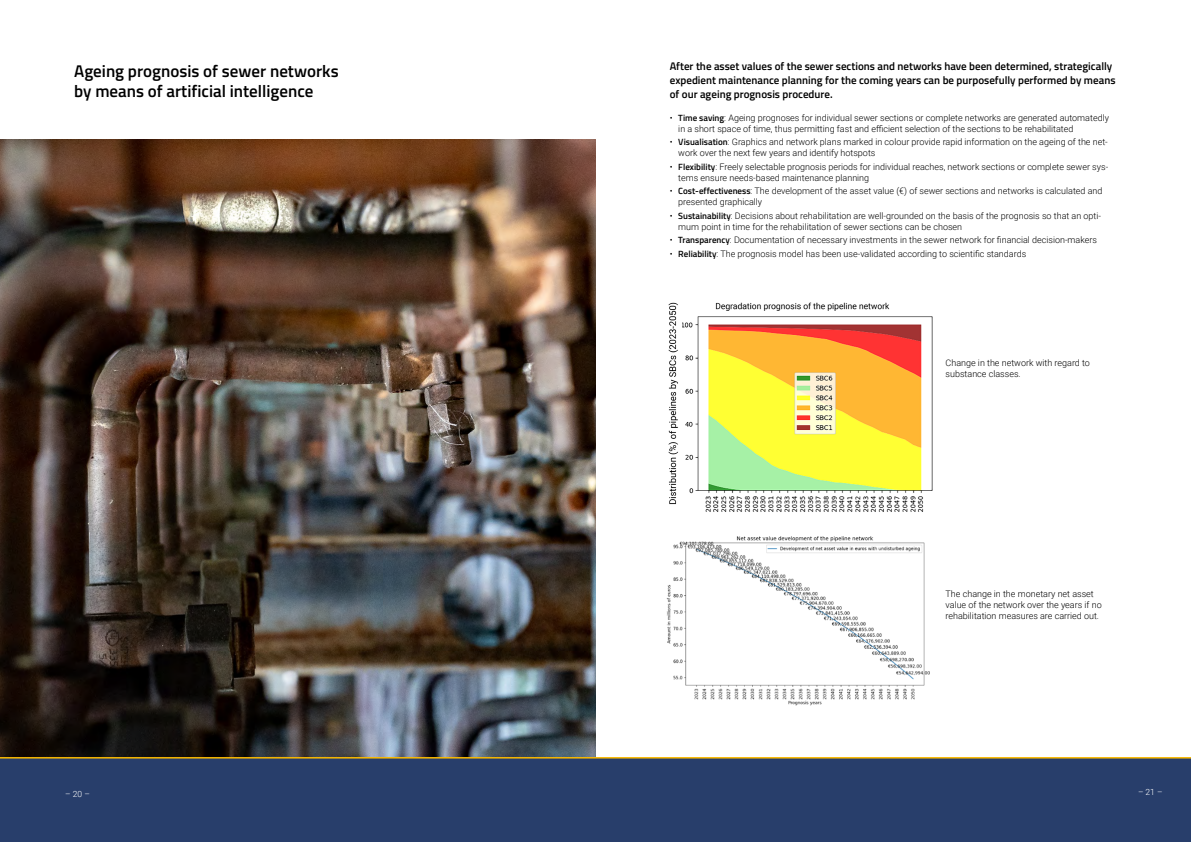
<style>
.page{position:relative;width:1191px;height:842px;background:#fff}
.page>*{position:absolute;margin:0;border:0;box-sizing:border-box;transform-origin:0 0}
.t1{font:600 17px/20px "Titillium Web";color:#000}
.t2{font:600 11px/14px "Titillium Web";color:#000}
.t3{font:300 9px/11px "Roboto";color:#000}
.t4{font:300 8.5px "Roboto";color:#fff}
.s1{font-family:"Titillium Web";font-weight:600}
</style>
<div class="page">
<img style="left:0;top:139px;width:595px;height:618px">
<div style="left:0;top:757px;width:1191px;height:85px;background:#283e6b"></div>
<img style="left:668px;top:302px;width:265px;height:210px">
<img style="left:666px;top:536px;width:264px;height:170px">
<h1 class="t1" style="left:74px;top:60px;width:266px">Ageing prognosis of sewer networks by means of artificial intelligence</h1>
<p class="t2" style="left:670px;top:59px;width:447px">After the asset values of the sewer sections and networks have been determined, strategically expedient maintenance planning for the coming years can be purposefully performed by means of our ageing prognosis procedure.</p>
<p class="t3" style="left:678px;top:112px;width:432px;text-indent:-9px">• <span class="s1">Time saving</span>: Ageing prognoses for individual sewer sections or complete networks are generated automatedly in a short space of time, thus permitting fast and efficient selection of the sections to be rehabilitated</p>
<p class="t3" style="left:678px;top:136px;width:431px;text-indent:-9px">• <span class="s1">Visualisation</span>: Graphics and network plans marked in colour provide rapid information on the ageing of the net&shy;work over the next few years and identify hotspots</p>
<p class="t3" style="left:678px;top:161px;width:431px;text-indent:-9px">• <span class="s1">Flexibility</span>: Freely selectable prognosis periods for individual reaches, network sections or complete sewer sys&shy;tems ensure needs-based maintenance planning</p>
<p class="t3" style="left:678px;top:185px;width:426px;text-indent:-9px">• <span class="s1">Cost-effectiveness</span>: The development of the asset value (€) of sewer sections and networks is calculated and presented graphically</p>
<p class="t3" style="left:678px;top:210px;width:424px;text-indent:-9px">• <span class="s1">Sustainability</span>: Decisions about rehabilitation are well-grounded on the basis of the prognosis so that an opti&shy;mum point in time for the rehabilitation of sewer sections can be chosen</p>
<p class="t3" style="left:670px;top:234px;width:429px">• <span class="s1">Transparency</span>: Documentation of necessary investments in the sewer network for financial decision-makers</p>
<p class="t3" style="left:670px;top:248px;width:358px">• <span class="s1">Reliability</span>: The prognosis model has been use-validated according to scientific standards</p>
<p class="t3" style="left:945px;top:357px;width:146px">Change in the network with regard to substance classes.</p>
<p class="t3" style="left:945px;top:588px;width:158px">The change in the monetary net asset value of the network over the years if no rehabilitation measures are carried out.</p>
<p class="t4" style="left:65px;top:788px;width:26px">– 20 –</p>
<p class="t4" style="left:1138px;top:786px;width:26px">– 21 –</p>
</div>
